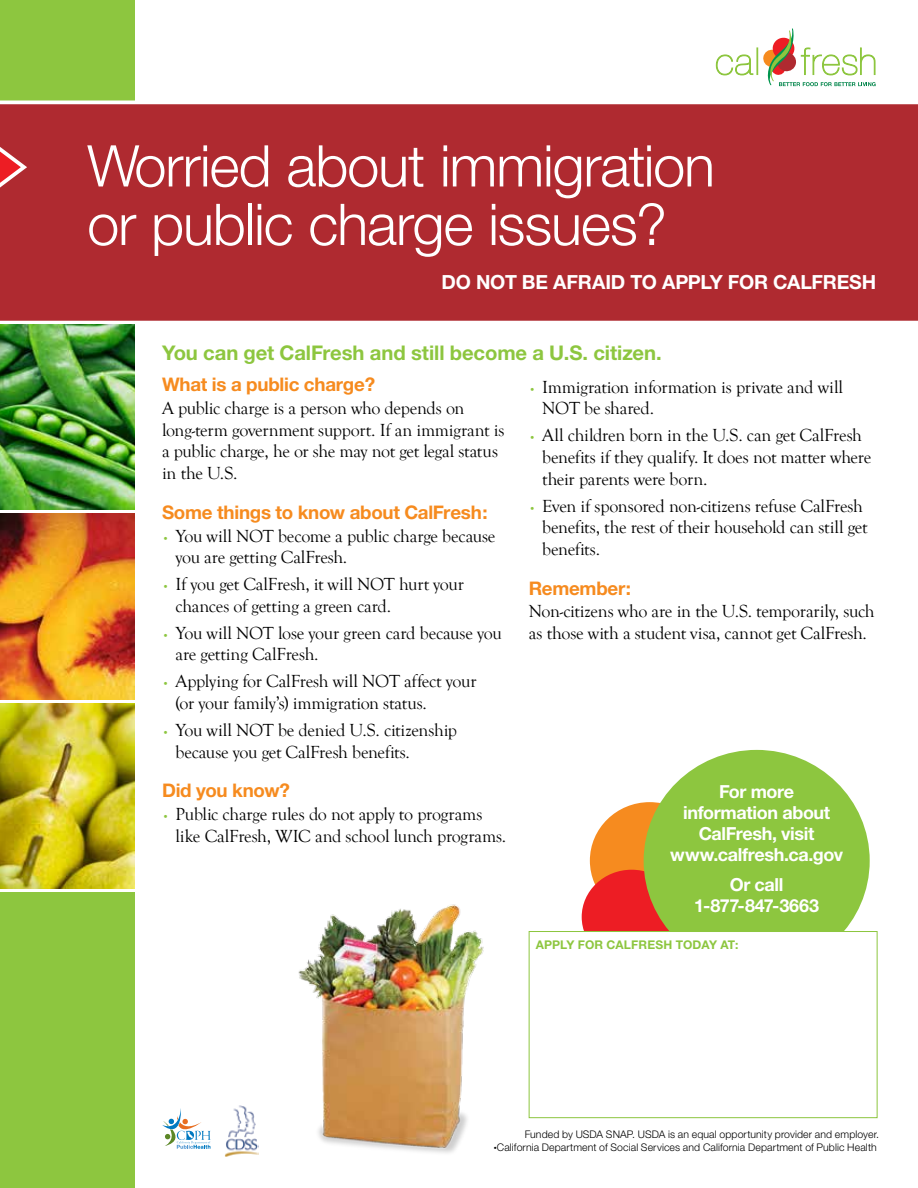
<style>
.page{position:relative;width:918px;height:1188px;background:#fff}
.page>*{position:absolute;margin:0;border:0;box-sizing:border-box;transform-origin:0 0}
.t1{font:300 57.6px/58.5px "Helvetica Neue";letter-spacing:-.02em;color:#fff}
.t2{font:700 20.25px "Helvetica Neue";letter-spacing:-.005em;color:#8dc63f}
.t3{font:700 19.5px "Helvetica Neue";letter-spacing:-.005em;color:#fff}
.t4{font:700 18.75px "Helvetica Neue";letter-spacing:-.015em;color:#f68b1f}
.t5{font:18px/21.6px "Goudy Old Style T";letter-spacing:-.015em;color:#000}
.t6{font:700 18px/21px "Helvetica Neue";letter-spacing:-.02em;color:#fff;text-align:center}
.t7{font:700 12px "Helvetica Neue";letter-spacing:.01em;color:#8dc63f}
.t8{font:300 10.5px "Helvetica Neue";letter-spacing:.01em;color:#000}
.s1{font-size:10.5px;color:#8dc63f}
.s2{font-size:6px}
</style>
<div class="page">
<div style="left:590px;top:802px;width:120px;height:117px;background:#f68b1f;border-radius:50%"></div>
<div style="left:582px;top:870px;width:100px;height:94px;background:#ed1d24;border-radius:50%"></div>
<div style="left:644px;top:750px;width:226px;height:222px;background:#8dc63f;border-radius:50%"></div>
<div style="left:0;top:0;width:135px;height:100px;background:#8dc63f"></div>
<div style="left:0;top:893px;width:135px;height:295px;background:#8dc63f"></div>
<div style="left:0;top:100px;width:918px;height:221px;background:#af2a30"></div>
<svg style="left:715px;top:28px;width:161px;height:58px"></svg>
<svg style="left:0;top:118px;width:29px;height:98px;background:#bc393e"></svg>
<div style="left:529px;top:931px;width:349px;height:187px;background:#fff;border:1px solid #8dc63f"></div>
<svg style="left:162px;top:1108px;width:49px;height:41px"></svg>
<img style="left:224px;top:1105px;width:35px;height:52px">
<img style="left:298px;top:904px;width:186px;height:249px">
<img style="left:0;top:324px;width:135px;height:186px">
<img style="left:0;top:514px;width:135px;height:185px">
<img style="left:0;top:703px;width:135px;height:186px">
<h1 class="t1" style="left:87px;top:135px;width:629px">Worried about immigration or public charge issues?</h1>
<p class="t3" style="left:442px;top:270px;width:436px">Do not be afraid to apply for CalFresh</p>
<p class="t2" style="left:162px;top:340px;width:501px">You can get CalFresh and still become a U.S. citizen.</p>
<p class="t5" style="left:542px;top:377px;width:302px;text-indent:-13px"><span class="s1">•</span> Immigration information is private and will<br>NOT be shared.</p>
<p class="t5" style="left:542px;top:425px;width:331px;text-indent:-13px"><span class="s1">•</span> All children born in the U.S. can get CalFresh benefits if they qualify. It does not matter where their parents were born.</p>
<p class="t5" style="left:542px;top:495px;width:327px;text-indent:-13px"><span class="s1">•</span> Even if sponsored non-citizens refuse CalFresh benefits, the rest of their household can still get benefits.</p>
<p class="t4" style="left:529px;top:577px;width:104px">Remember:</p>
<p class="t5" style="left:529px;top:601px;width:347px">Non-citizens who are in the U.S. temporarily, such as those with a student visa, cannot get CalFresh.</p>
<p class="t4" style="left:162px;top:373px;width:215px">What is a public charge?</p>
<p class="t5" style="left:162px;top:398px;width:344px">A public charge is a person who depends on long-term government support. If an immigrant is a public charge, he or she may not get legal status in the U.S.</p>
<p class="t4" style="left:162px;top:501px;width:327px">Some things to know about CalFresh:</p>
<p class="t5" style="left:175px;top:525px;width:322px;text-indent:-13px"><span class="s1">•</span> You will NOT become a public charge because you are getting CalFresh.</p>
<p class="t5" style="left:175px;top:574px;width:290px;text-indent:-13px"><span class="s1">•</span> If you get CalFresh, it will NOT hurt your chances of getting a green card.</p>
<p class="t5" style="left:175px;top:622px;width:328px;text-indent:-13px"><span class="s1">•</span> You will NOT lose your green card because you are getting CalFresh.</p>
<p class="t5" style="left:175px;top:671px;width:303px;text-indent:-13px"><span class="s1">•</span> Applying for CalFresh will NOT affect your (or your family’s) immigration status.</p>
<p class="t5" style="left:175px;top:720px;width:283px;text-indent:-13px"><span class="s1">•</span> You will NOT be denied U.S. citizenship because you get CalFresh benefits.</p>
<p class="t4" style="left:162px;top:779px;width:130px">Did you know?</p>
<p class="t5" style="left:175px;top:804px;width:332px;text-indent:-13px"><span class="s1">•</span> Public charge rules do not apply to programs like CalFresh, WIC and school lunch programs.</p>
<p class="t6" style="left:670px;top:781px;width:174px">For more information about<br>CalFresh, visit www.calfresh.ca.gov</p>
<p class="t6" style="left:694px;top:874px;width:126px">Or call<br>1-877-847-3663</p>
<p class="t7" style="left:536px;top:937px;width:204px">Apply for CalFresh today at:</p>
<p class="t8" style="left:525px;top:1128px;width:356px">Funded by USDA SNAP. USDA is an equal opportunity provider and employer.</p>
<p class="t8" style="left:494px;top:1141px;width:385px"><span class="s2">•</span>California Department of Social Services and California Department of Public Health</p>
</div>
